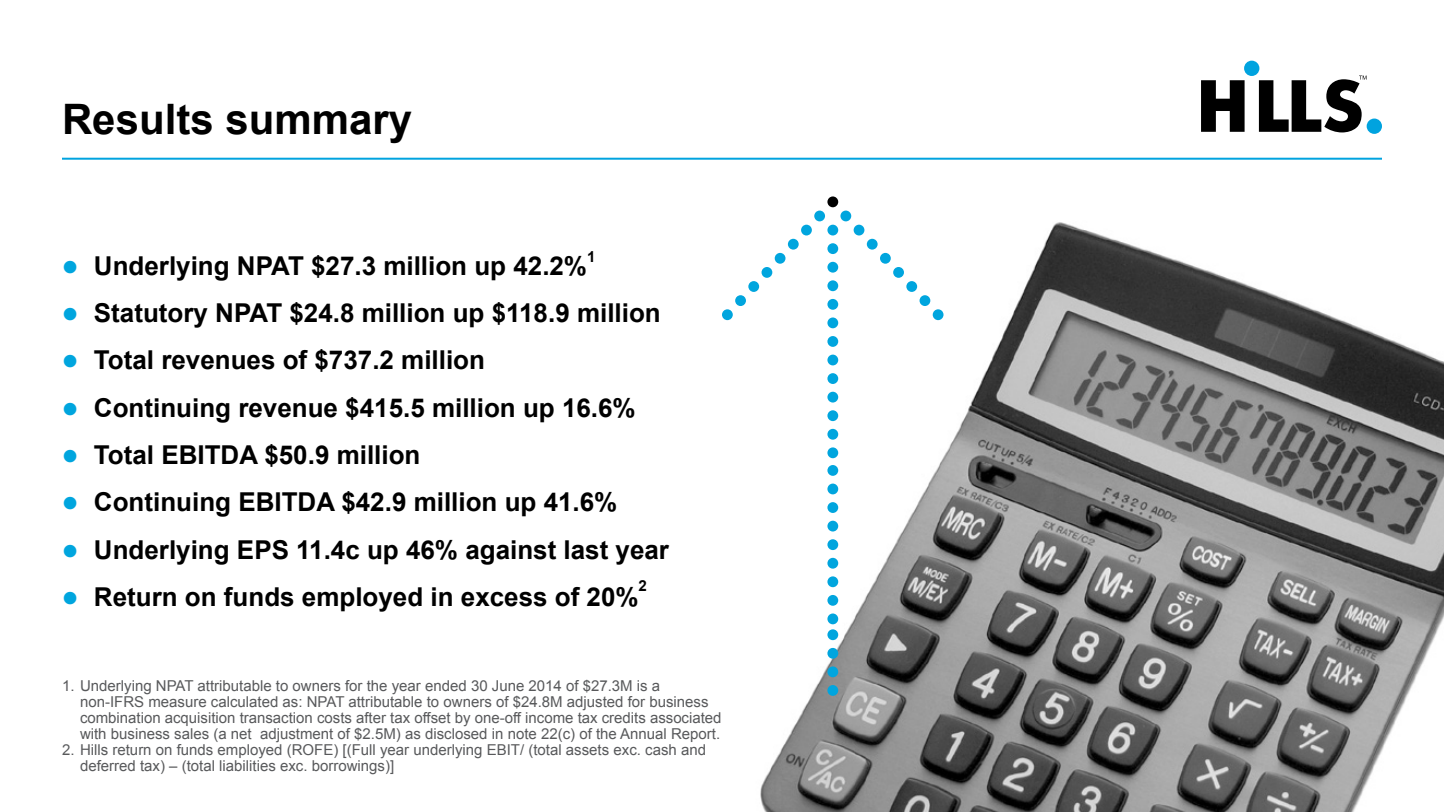
<style>
.page{position:relative;width:1444px;height:812px;background:#fff}
.page>*{position:absolute;margin:0;border:0;box-sizing:border-box;transform-origin:0 0}
.t1{font:700 42px "Arial";color:#000}
.t2{font:700 26px "Arial";color:#000}
.t3{font:700 15.2px "Arial";color:#000}
.t4{font:15px/16px "Arial";color:#58595b}
.s1{color:#00a5de}
</style>
<div class="page">
<img style="left:760px;top:197px;width:684px;height:615px">
<svg style="left:722px;top:211px;width:222px;height:247px"></svg>
<div style="left:827px;top:196px;width:11px;height:11px;background:#000;border-radius:50%"></div>
<svg style="left:827px;top:465px;width:11px;height:231px"></svg>
<hr style="left:62px;top:158px;width:1320px;height:2px;background:#00a3df">
<div style="left:1244px;top:61px;width:15px;height:15px;background:#00a3df;border-radius:50%"></div>
<div style="left:1367px;top:119px;width:15px;height:15px;background:#00a3df;border-radius:50%"></div>
<svg style="left:1201px;top:80px;width:44px;height:52px"></svg>
<svg style="left:1259px;top:76px;width:108px;height:56px"></svg>
<p class="t1" style="left:62px;top:91px;width:352px">Results summary</p>
<p class="t2" style="left:62px;top:249px;width:527px"><span class="s1">●</span> Underlying NPAT $27.3 million up 42.2%</p>
<p class="t3" style="left:587px;top:247px;width:10px">1</p>
<p class="t2" style="left:62px;top:296px;width:600px"><span class="s1">●</span> Statutory NPAT $24.8 million up $118.9 million</p>
<p class="t2" style="left:62px;top:343px;width:425px"><span class="s1">●</span> Total revenues of $737.2 million</p>
<p class="t2" style="left:62px;top:391px;width:575px"><span class="s1">●</span> Continuing revenue $415.5 million up 16.6%</p>
<p class="t2" style="left:62px;top:438px;width:360px"><span class="s1">●</span> Total EBITDA $50.9 million</p>
<p class="t2" style="left:62px;top:485px;width:557px"><span class="s1">●</span> Continuing EBITDA $42.9 million up 41.6%</p>
<p class="t2" style="left:62px;top:532px;width:609px"><span class="s1">●</span> Underlying EPS 11.4c up 46% against last year</p>
<p class="t2" style="left:62px;top:580px;width:578px"><span class="s1">●</span> Return on funds employed in excess of 20%</p>
<p class="t3" style="left:639px;top:576px;width:10px">2</p>
<p class="t4" style="left:80px;top:678px;width:643px;text-indent:-18px">1. Underlying NPAT attributable to owners for the year ended 30 June 2014 of $27.3M is a non-IFRS measure calculated as: NPAT attributable to owners of $24.8M adjusted for business combination acquisition transaction costs after tax offset by one-off income tax credits associated with business sales (a net adjustment of $2.5M) as disclosed in note 22(c) of the Annual Report.</p>
<p class="t4" style="left:80px;top:742px;width:628px;text-indent:-18px">2. Hills return on funds employed (ROFE) [(Full year underlying EBIT/ (total assets exc. cash and deferred tax) – (total liabilities exc. borrowings)]</p>
</div>
